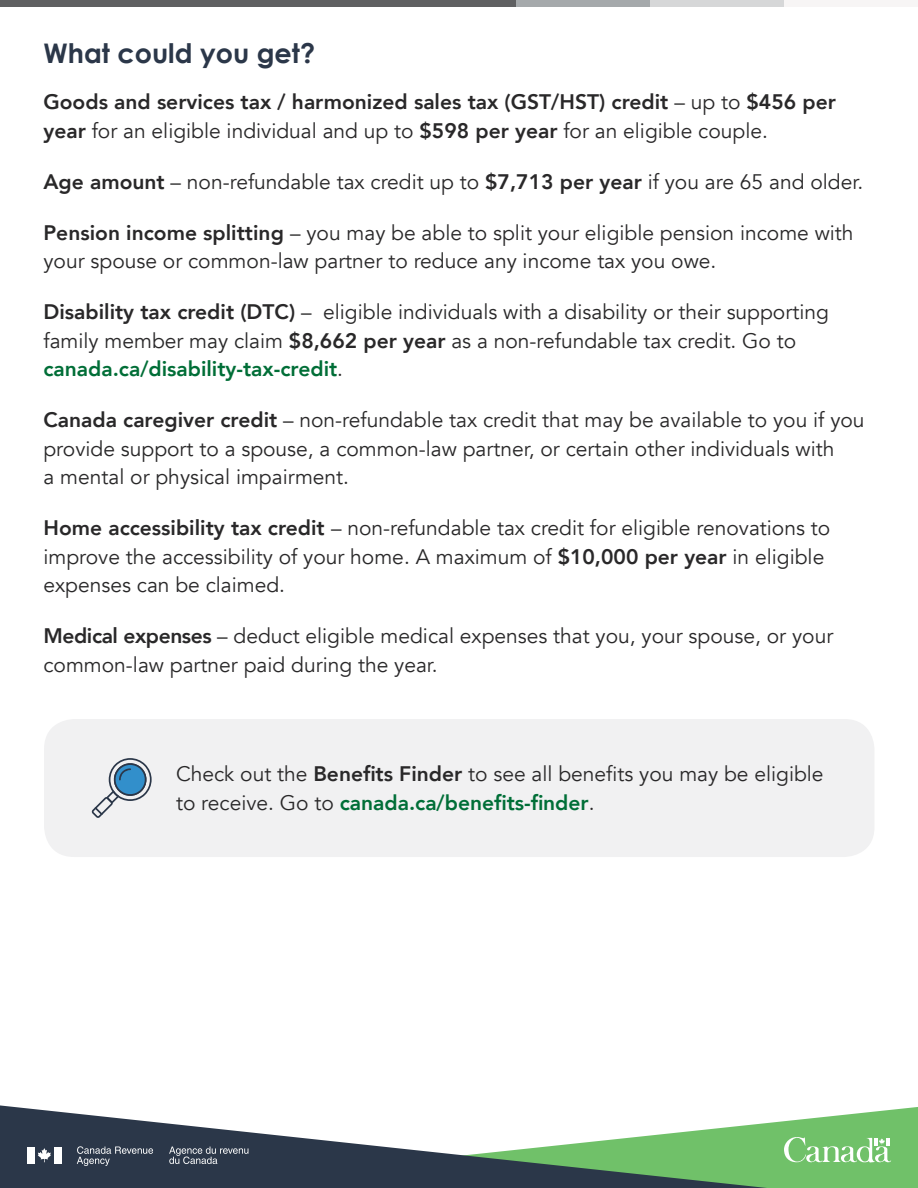
<style>
.page{position:relative;width:918px;height:1188px;background:#fff}
.page>*{position:absolute;margin:0;border:0;box-sizing:border-box;transform-origin:0 0}
.t1{font:700 27px "Century Gothic";color:#2b3749}
.t2{font:21px/28.5px "Avenir";color:#292829}
.t3{font:800 21px/28.5px "Avenir";color:#292829}
.s1{font-weight:400}
.s2{font-weight:800}
.s3{font-weight:800;color:#006e37}
</style>
<div class="page">
<div style="left:892px;top:1107px;width:26px;height:81px;background:#70c169"></div>
<svg style="left:0;top:1105px;width:892px;height:83px"></svg>
<div style="left:27px;top:1147px;width:8px;height:17px;background:#fff"></div>
<svg style="left:38px;top:1148px;width:13px;height:14px"></svg>
<div style="left:54px;top:1147px;width:8px;height:17px;background:#fff"></div>
<svg style="left:77px;top:1146px;width:76px;height:20px;background:#4d5766"></svg>
<svg style="left:169px;top:1147px;width:79px;height:17px"></svg>
<svg style="left:784px;top:1132px;width:107px;height:35px;background:#8ccd86"></svg>
<div style="left:784px;top:0;width:134px;height:7px;background:#f7f5f5"></div>
<div style="left:650px;top:0;width:134px;height:7px;background:#d6d7d8"></div>
<div style="left:515px;top:0;width:134px;height:7px;background:#a5a9ab"></div>
<div style="left:375px;top:0;width:140px;height:7px;background:#5f6061"></div>
<div style="left:0;top:0;width:381px;height:7px;background:#5f6061"></div>
<div style="left:44px;top:719px;width:830px;height:138px;background:#f1f1f2;border-radius:30px"></div>
<svg style="left:92px;top:758px;width:60px;height:60px"></svg>
<p class="t1" style="left:44px;top:33px;width:273px">What could you get?</p>
<p class="t3" style="left:44px;top:88px;width:794px">Goods and services tax / harmonized sales tax (GST/HST) credit <span class="s1">– up to</span> $456 per year <span class="s1">for an eligible individual and up to</span> $598 per year <span class="s1">for an eligible couple.</span></p>
<p class="t2" style="left:44px;top:168px;width:821px"><span class="s2">Age amount</span> – non-refundable tax credit up to <span class="s2">$7,713 per year</span> if you are 65 and older.</p>
<p class="t2" style="left:44px;top:219px;width:812px"><span class="s2">Pension income splitting</span> – you may be able to split your eligible pension income with your spouse or common-law partner to reduce any income tax you owe.</p>
<p class="t2" style="left:44px;top:298px;width:787px"><span class="s2">Disability tax credit (DTC)</span> – eligible individuals with a disability or their supporting family member may claim <span class="s2">$8,662 per year</span> as a non-refundable tax credit. Go to <span class="s3">canada.ca/disability-tax-credit</span>.</p>
<p class="t2" style="left:44px;top:406px;width:823px"><span class="s2">Canada caregiver credit</span> – non-refundable tax credit that may be available to you if you provide support to a spouse, a common-law partner, or certain other individuals with<br>a mental or physical impairment.</p>
<p class="t2" style="left:44px;top:514px;width:788px"><span class="s2">Home accessibility tax credit</span> – non-refundable tax credit for eligible renovations to improve the accessibility of your home. A maximum of <span class="s2">$10,000 per year</span> in eligible expenses can be claimed.</p>
<p class="t2" style="left:44px;top:622px;width:791px"><span class="s2">Medical expenses</span> – deduct eligible medical expenses that you, your spouse, or your common-law partner paid during the year.</p>
<p class="t2" style="left:176px;top:760px;width:649px">Check out the <span class="s2">Benefits Finder</span> to see all benefits you may be eligible to receive. Go to <span class="s3">canada.ca/benefits-finder</span>.</p>
</div>
